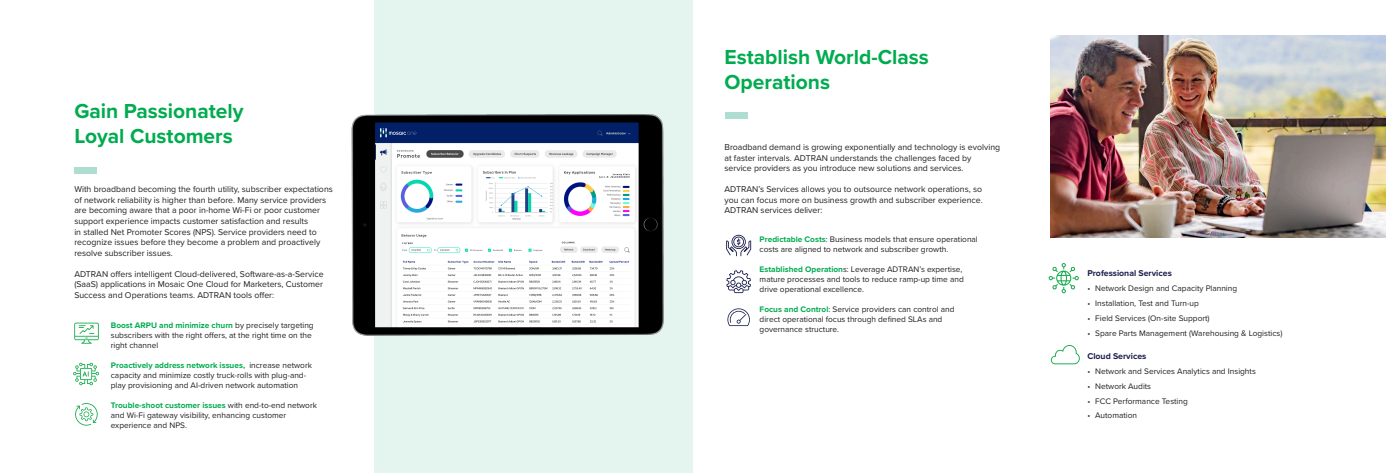
<style>
.page{position:relative;width:1386px;height:473px;background:#fff}
.page>*{position:absolute;margin:0;border:0;box-sizing:border-box;transform-origin:0 0}
.t1{font:700 21px/25.2px "Proxima Nova";color:#00ac4f}
.t2{font:8.75px/10.5px "Proxima Nova";color:#231f20}
.t3{font:700 8.75px "Proxima Nova";color:#1a1e4b}
.t4{font:8.31px/10px "Proxima Nova";color:#231f20}
.s1{font-weight:700;color:#00ac4f}
</style>
<div class="page">
<div style="left:374px;top:0;width:319px;height:472px;background:#e4f4ef"></div>
<div style="left:75px;top:167px;width:22px;height:7px;background:#afddd1"></div>
<div style="left:725px;top:112px;width:22px;height:7px;background:#afddd1"></div>
<img style="left:1051px;top:36px;width:335px;height:202px">
<svg style="left:73px;top:362px;width:26px;height:23px"></svg>
<svg style="left:74px;top:322px;width:25px;height:21px"></svg>
<svg style="left:75px;top:403px;width:23px;height:22px"></svg>
<svg style="left:726px;top:235px;width:25px;height:21px"></svg>
<svg style="left:1049px;top:263px;width:30px;height:30px"></svg>
<svg style="left:726px;top:270px;width:25px;height:23px"></svg>
<svg style="left:1051px;top:345px;width:29px;height:19px"></svg>
<svg style="left:727px;top:308px;width:23px;height:18px"></svg>
<img style="left:351px;top:114px;width:313px;height:222px">
<p class="t1" style="left:74px;top:98px;width:171px">Gain Passionately</p>
<p class="t1" style="left:74px;top:123px;width:160px">Loyal Customers</p>
<p class="t2" style="left:74px;top:184px;width:260px">With broadband becoming the fourth utility, subscriber expectations of network reliability is higher than before. Many service providers are becoming aware that a poor in-home Wi-Fi or poor customer support experience impacts customer satisfaction and results<br>in stalled Net Promoter Scores (NPS). Service providers need to recognize issues before they become a problem and proactively resolve subscriber issues.</p>
<p class="t2" style="left:74px;top:268px;width:251px;text-align:justify">ADTRAN offers intelligent Cloud-delivered, Software-as-a-Service (SaaS) applications in Mosaic One Cloud for Marketers, Customer Success and Operations teams. ADTRAN tools offer:</p>
<p class="t4" style="left:111px;top:320px;width:204px"><span class="s1">Boost ARPU and minimize churn</span> by precisely targeting subscribers with the right offers, at the right time on the right channel</p>
<p class="t4" style="left:111px;top:360px;width:203px"><span class="s1">Proactively address network issues,</span> increase network capacity and minimize costly truck-rolls with plug-and&shy;play provisioning and AI-driven network automation</p>
<p class="t4" style="left:111px;top:399px;width:208px"><span class="s1">Trouble-shoot customer issues</span> with end-to-end network and Wi-Fi gateway visibility, enhancing customer experience and NPS.</p>
<p class="t1" style="left:724px;top:44px;width:206px">Establish World-Class<br>Operations</p>
<p class="t2" style="left:724px;top:141px;width:277px">Broadband demand is growing exponentially and technology is evolving at faster intervals. ADTRAN understands the challenges faced by service providers as you introduce new solutions and services.</p>
<p class="t2" style="left:724px;top:183px;width:260px;text-align:justify">ADTRAN’s Services allows you to outsource network operations, so you can focus more on business growth and subscriber experience.<br>ADTRAN services deliver:</p>
<p class="t4" style="left:760px;top:234px;width:220px"><span class="s1">Predictable Costs</span>: Business models that ensure operational costs are aligned to network and subscriber growth.</p>
<p class="t4" style="left:760px;top:264px;width:206px"><span class="s1">Established Operation</span>s: Leverage ADTRAN’s expertise, mature processes and tools to reduce ramp-up time and drive operational excellence.</p>
<p class="t4" style="left:760px;top:304px;width:196px"><span class="s1">Focus and Control</span>: Service providers can control and</p>
<p class="t4" style="left:760px;top:314px;width:184px">direct operational focus through defined SLAs and governance structure.</p>
<p class="t3" style="left:1087px;top:266px;width:86px">Professional Services</p>
<p class="t4" style="left:1087px;top:283px;width:151px">• Network Design and Capacity Planning</p>
<p class="t4" style="left:1087px;top:298px;width:113px">• Installation, Test and Turn-up</p>
<p class="t4" style="left:1087px;top:312px;width:124px">• Field Services (On-site Support)</p>
<p class="t4" style="left:1087px;top:327px;width:197px">• Spare Parts Management (Warehousing &amp; Logistics)</p>
<p class="t3" style="left:1087px;top:349px;width:61px">Cloud Services</p>
<p class="t4" style="left:1087px;top:365px;width:170px">• Network and Services Analytics and Insights</p>
<p class="t4" style="left:1087px;top:380px;width:65px">• Network Audits</p>
<p class="t4" style="left:1087px;top:395px;width:102px">• FCC Performance Testing</p>
<p class="t4" style="left:1087px;top:410px;width:51px">• Automation</p>
</div>
